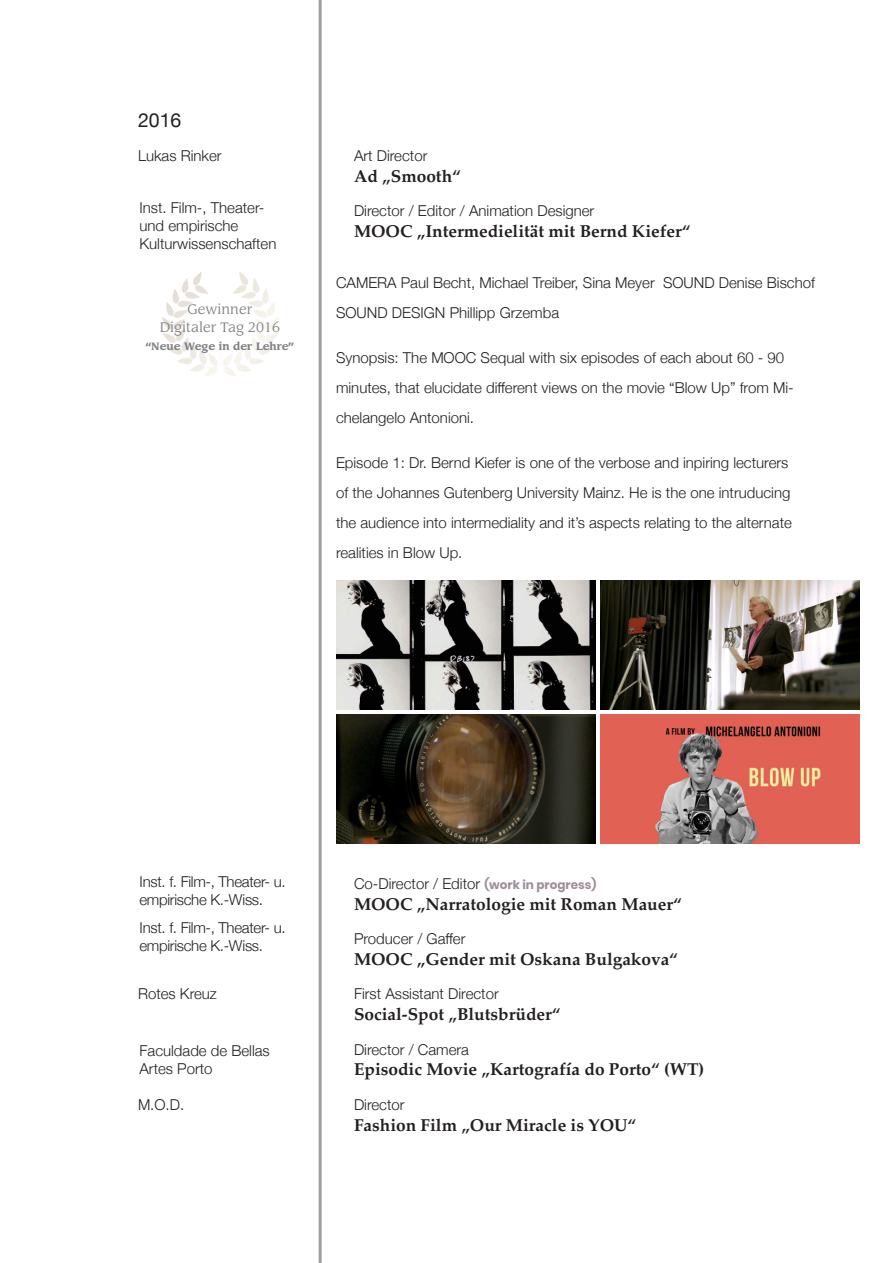
<style>
.page{position:relative;width:893px;height:1263px;background:#fff}
.page>*{position:absolute;margin:0;border:0;box-sizing:border-box;transform-origin:0 0}
.Jahreszahl{font:19.5px "Helvetica Neue";color:#231f20}
.normal_text{font:700 17.25px "Palatino";color:#231f20}
.Project_Discription{font:300 15px/30px "Helvetica Neue";color:#231f20}
.Position{font:300 15px "Helvetica Neue";color:#231f20}
.Position-2{font:300 15px "Helvetica Neue";letter-spacing:-.02em;color:#231f20}
.Position-3{font:13.5px "Leawood";color:#808285}
.Position-4{font:700 10.5px "Leawood";color:#808285}
.s1{font-family:"Poppins";font-weight:700;font-size:12px;color:#9e8e9a}
</style>
<div class="page">
<img style="left:162px;top:272px;width:116px;height:104px">
<img style="left:336px;top:715px;width:260px;height:129px">
<img style="left:336px;top:580px;width:260px;height:129px">
<img style="left:600px;top:715px;width:260px;height:129px">
<img style="left:600px;top:580px;width:260px;height:129px">
<hr style="left:319px;top:0;width:3px;height:1263px;background:#9d9fa2">
<p class="Jahreszahl" style="left:138px;top:106px;width:45px">2016</p>
<p class="Position" style="left:138px;top:144px;width:85px">Lukas Rinker</p>
<p class="Position" style="left:354px;top:144px;width:75px">Art Director</p>
<p class="normal_text" style="left:354px;top:161px;width:108px">Ad „Smooth“</p>
<p class="Position" style="left:354px;top:199px;width:242px">Director / Editor / Animation Designer</p>
<p class="normal_text" style="left:354px;top:216px;width:338px">MOOC „Intermedielität mit Bernd Kiefer“</p>
<p class="Project_Discription" style="left:336px;top:266px;width:480px">CAMERA Paul Becht, Michael Treiber, Sina Meyer SOUND Denise Bischof<br>SOUND DESIGN Phillipp Grzemba</p>
<p class="Project_Discription" style="left:336px;top:341px;width:459px">Synopsis: The MOOC Sequal with six episodes of each about 60 - 90 minutes, that elucidate different views on the movie “Blow Up” from Mi&shy;chelangelo Antonioni.</p>
<p class="Project_Discription" style="left:336px;top:446px;width:457px">Episode 1: Dr. Bernd Kiefer is one of the verbose and inpiring lecturers of the Johannes Gutenberg University Mainz. He is the one intruducing the audience into intermediality and it’s aspects relating to the alternate realities in Blow Up.</p>
<p class="Position" style="left:140px;top:196px;width:127px">Inst. Film-, Theater-</p>
<p class="Position" style="left:140px;top:214px;width:100px">und empirische</p>
<p class="Position" style="left:140px;top:232px;width:138px">Kulturwissenschaften</p>
<p class="Position-3" style="left:188px;top:301px;width:66px">Gewinner</p>
<p class="Position-3" style="left:160px;top:319px;width:122px">Digitaler Tag 2016</p>
<p class="Position-4" style="left:146px;top:340px;width:149px">“Neue Wege in der Lehre”</p>
<p class="Position-2" style="left:140px;top:869px;width:148px">Inst. f. Film-, Theater- u.</p>
<p class="Position-2" style="left:140px;top:887px;width:125px">empirische K.-Wiss.</p>
<p class="Position-2" style="left:140px;top:916px;width:148px">Inst. f. Film-, Theater- u.</p>
<p class="Position-2" style="left:140px;top:934px;width:125px">empirische K.-Wiss.</p>
<p class="Position" style="left:354px;top:871px;width:244px">Co-Director / Editor <span class="s1">(work in progress)</span></p>
<p class="normal_text" style="left:354px;top:889px;width:329px">MOOC „Narratologie mit Roman Mauer“</p>
<p class="Position" style="left:354px;top:927px;width:113px">Producer / Gaffer</p>
<p class="normal_text" style="left:354px;top:944px;width:325px">MOOC „Gender mit Oskana Bulgakova“</p>
<p class="Position" style="left:138px;top:982px;width:80px">Rotes Kreuz</p>
<p class="Position" style="left:354px;top:982px;width:146px">First Assistant Director</p>
<p class="normal_text" style="left:354px;top:999px;width:208px">Social-Spot „Blutsbrüder“</p>
<p class="Position" style="left:354px;top:1037px;width:117px">Director / Camera</p>
<p class="normal_text" style="left:354px;top:1055px;width:352px">Episodic Movie „Kartografía do Porto“ (WT)</p>
<p class="Position" style="left:138px;top:1092px;width:48px">M.O.D.</p>
<p class="Position" style="left:354px;top:1092px;width:52px">Director</p>
<p class="normal_text" style="left:354px;top:1110px;width:284px">Fashion Film „Our Miracle is YOU“</p>
<p class="Position" style="left:140px;top:1038px;width:132px">Faculdade de Bellas</p>
<p class="Position" style="left:140px;top:1056px;width:75px">Artes Porto</p>
</div>
